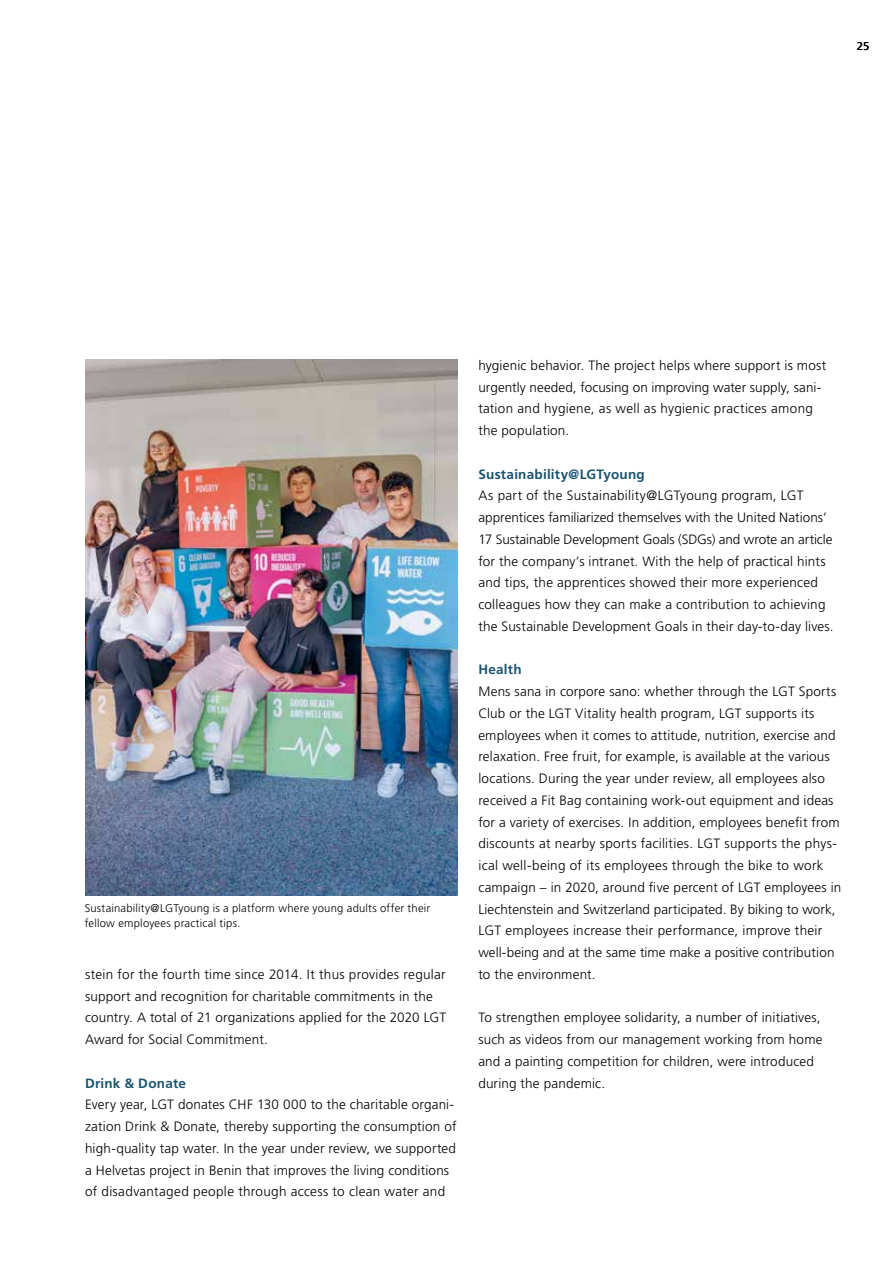
<style>
.page{position:relative;width:893px;height:1263px;background:#fff}
.page>*{position:absolute;margin:0;border:0;box-sizing:border-box;transform-origin:0 0}
.t1{font:300 13.5px/21.8px "Frutiger LT Std";letter-spacing:.015em;color:#000}
.t2{font:700 13.5px "Frutiger LT Std";letter-spacing:.02em;color:#1a5471}
.t3{font:300 11.25px/15.8px "Frutiger LT Std";letter-spacing:.02em;color:#000}
.t4{font:11.25px "Frutiger LT Std";color:#000}
</style>
<div class="page">
<img style="left:85px;top:359px;width:372px;height:536px">
<p class="t4" style="left:857px;top:40px;width:14px">25</p>
<p class="t3" style="left:85px;top:900px;width:347px">Sustainability@LGTyoung is a platform where young adults offer their fellow employees practical tips.</p>
<p class="t1" style="left:85px;top:963px;width:363px">stein for the fourth time since 2014. It thus provides regular support and recognition for charitable commitments in the country. A total of 21 organizations applied for the 2020 LGT Award for Social Commitment.</p>
<p class="t2" style="left:85px;top:1075px;width:102px">Drink &amp; Donate</p>
<p class="t1" style="left:85px;top:1094px;width:373px">Every year, LGT donates CHF 130 000 to the charitable organi&shy;zation Drink &amp; Donate, thereby supporting the consumption of high-quality tap water. In the year under review, we supported a Helvetas project in Benin that improves the living conditions of disadvantaged people through access to clean water and</p>
<p class="t1" style="left:478px;top:354px;width:349px">hygienic behavior. The project helps where support is most urgently needed, focusing on improving water supply, sani&shy;tation and hygiene, as well as hygienic practices among the population.</p>
<p class="t2" style="left:478px;top:466px;width:168px">Sustainability@LGTyoung</p>
<p class="t1" style="left:478px;top:485px;width:357px">As part of the Sustainability@LGTyoung program, LGT apprentices familiarized themselves with the United Nations’ 17 Sustainable Development Goals (SDGs) and wrote an article for the company’s intranet. With the help of practical hints and tips, the apprentices showed their more experienced colleagues how they can make a contribution to achieving the Sustainable Development Goals in their day-to-day lives.</p>
<p class="t2" style="left:478px;top:662px;width:45px">Health</p>
<p class="t1" style="left:478px;top:681px;width:365px">Mens sana in corpore sano: whether through the LGT Sports Club or the LGT Vitality health program, LGT supports its employees when it comes to attitude, nutrition, exercise and relaxation. Free fruit, for example, is available at the various locations. During the year under review, all employees also received a Fit Bag containing work-out equipment and ideas for a variety of exercises. In addition, employees benefit from discounts at nearby sports facilities. LGT supports the phys&shy;ical well-being of its employees through the bike to work campaign – in 2020, around five percent of LGT employees in Liechtenstein and Switzerland participated. By biking to work, LGT employees increase their performance, improve their well-being and at the same time make a positive contribution to the environment.</p>
<p class="t1" style="left:478px;top:1007px;width:346px">To strengthen employee solidarity, a number of initiatives, such as videos from our management working from home and a painting competition for children, were introduced during the pandemic.</p>
</div>
